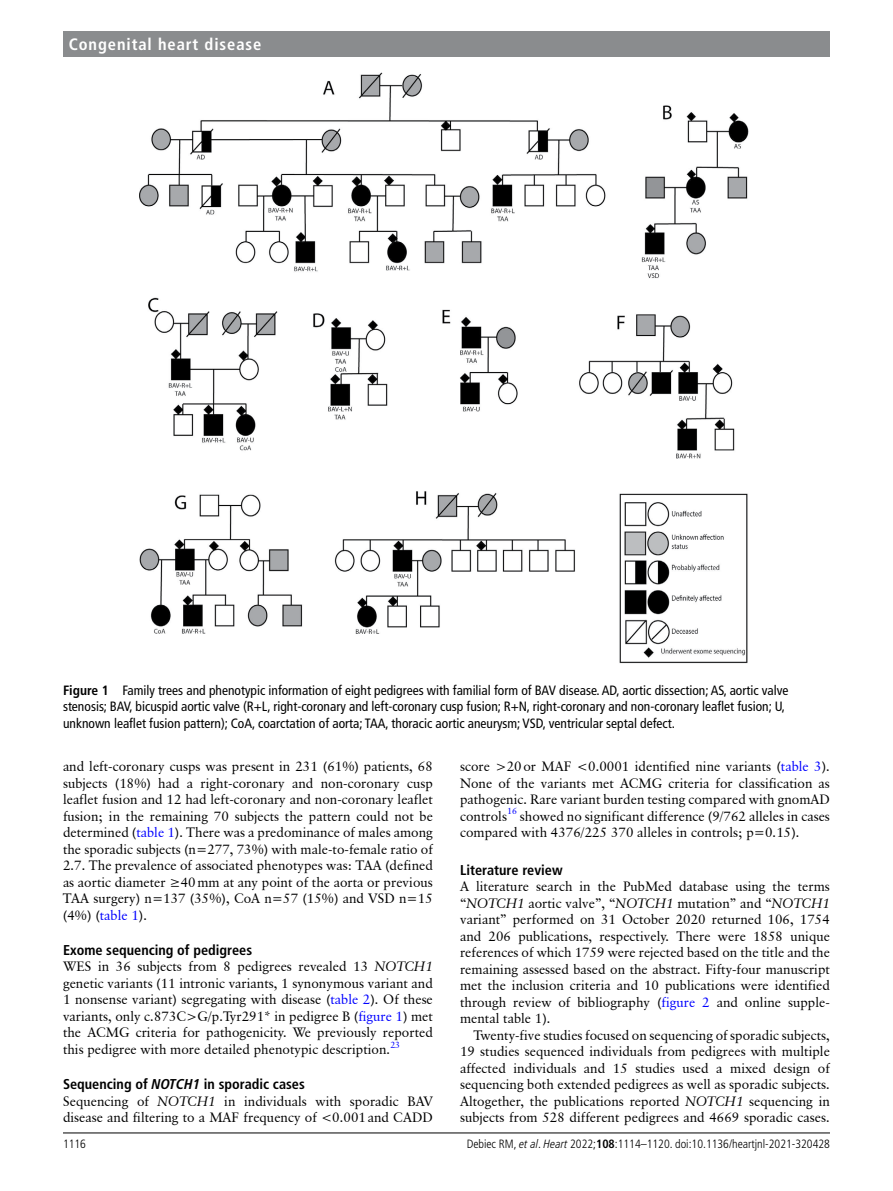
<style>
.page{position:relative;width:893px;height:1191px;background:#fff}
.page>*{position:absolute;margin:0;border:0;box-sizing:border-box;transform-origin:0 0}
.t1{font:700 condensed 16.5px "Frutiger LT Pro";letter-spacing:.055em;color:#fff}
.t2{font:700 condensed 14.25px "Frutiger LT Pro";color:#000}
.t3{font:13.5px/16.5px "Classical Garamond BT";color:#000;text-align:justify}
.t4{font:condensed 13.5px/16.5px "Frutiger LT Pro";color:#000}
.t5{font:300 condensed 12px "Frutiger LT Pro";color:#000}
.s1{font-weight:700}
.s2{color:#00f}
.s3{font-style:italic}
</style>
<div class="page">
<hr style="left:63px;top:1132px;width:767px;height:1px;background:#000">
<div style="left:63px;top:31px;width:767px;height:25px;background:#8a8c8e"></div>
<img style="left:140px;top:72px;width:609px;height:592px">
<p class="t1" style="left:69px;top:34px;width:194px">Congenital heart disease</p>
<p class="t4" style="left:63px;top:682px;width:727px"><span class="s1">Figure 1</span> Family trees and phenotypic information of eight pedigrees with familial form of BAV disease. AD, aortic dissection; AS, aortic valve stenosis; BAV, bicuspid aortic valve (R+L, right-coronary and left-coronary cusp fusion; R+N, right-coronary and non-coronary leaflet fusion; U, unknown leaflet fusion pattern); CoA, coarctation of aorta; TAA, thoracic aortic aneurysm; VSD, ventricular septal defect.</p>
<p class="t3" style="left:63px;top:758px;width:371px">and left-coronary cusps was present in 231 (61%) patients, 68 subjects (18%) had a right-coronary and non-coronary cusp leaflet fusion and 12 had left-coronary and non-coronary leaflet fusion; in the remaining 70 subjects the pattern could not be determined (<span class="s2">table 1</span>). There was a predominance of males among the sporadic subjects (n=277, 73%) with male-to-female ratio of 2.7. The prevalence of associated phenotypes was: TAA (defined as aortic diameter ≥40mm at any point of the aorta or previous TAA surgery) n=137 (35%), CoA n=57 (15%) and VSD n=15 (4%) (<span class="s2">table 1</span>).</p>
<p class="t2" style="left:63px;top:941px;width:191px">Exome sequencing of pedigrees</p>
<p class="t3" style="left:63px;top:958px;width:371px">WES in 36 subjects from 8 pedigrees revealed 13 <span class="s3">NOTCH1 </span>genetic variants (11 intronic variants, 1 synonymous variant and 1 nonsense variant) segregating with disease (<span class="s2">table 2</span>). Of these variants, only c.873C&gt;G/p.Tyr291* in pedigree B (<span class="s2">figure 1</span>) met the ACMG criteria for pathogenicity. We previously reported this pedigree with more detailed phenotypic description.<sup>23</sup></p>
<p class="t2" style="left:63px;top:1075px;width:243px">Sequencing of <span class="s3">NOTCH1</span> in sporadic cases</p>
<p class="t3" style="left:63px;top:1092px;width:371px">Sequencing of <span class="s3">NOTCH1</span> in individuals with sporadic BAV disease and filtering to a MAF frequency of &lt;0.001and CADD</p>
<p class="t3" style="left:460px;top:758px;width:371px">score &gt;20or MAF &lt;0.0001 identified nine variants (<span class="s2">table 3</span>).<br>None of the variants met ACMG criteria for classification as pathogenic. Rare variant burden testing compared with gnomAD controls<sup>16</sup> showed no significant difference (9/762 alleles in cases compared with 4376/225 370 alleles in controls; p=0.15).</p>
<p class="t2" style="left:460px;top:861px;width:104px">Literature review</p>
<p class="t3" style="left:460px;top:878px;width:371px">A literature search in the PubMed database using the terms “<span class="s3">NOTCH1</span> aortic valve”, “<span class="s3">NOTCH1</span> mutation” and “<span class="s3">NOTCH1 </span>variant” performed on 31 October 2020 returned 106, 1754 and 206 publications, respectively. There were 1858 unique references of which 1759 were rejected based on the title and the remaining assessed based on the abstract. Fifty-four manuscript met the inclusion criteria and 10 publications were identified through review of bibliography (<span class="s2">figure 2</span> and online supple&shy;mental table 1).</p>
<p class="t3" style="left:460px;top:1026px;width:371px;text-indent:14px">Twenty-five studies focused on sequencing of sporadic subjects, 19 studies sequenced individuals from pedigrees with multiple affected individuals and 15 studies used a mixed design of sequencing both extended pedigrees as well as sporadic subjects.<br>Altogether, the publications reported <span class="s3">NOTCH1</span> sequencing in subjects from 528 different pedigrees and 4669 sporadic cases.</p>
<p class="t5" style="left:63px;top:1136px;width:25px">1116</p>
<p class="t5" style="left:467px;top:1136px;width:365px">Debiec RM, <span class="s3">et al</span>. <span class="s3">Heart</span> 2022;<span class="s1">108</span>:1114–1120. doi:10.1136/heartjnl-2021-320428</p>
</div>
